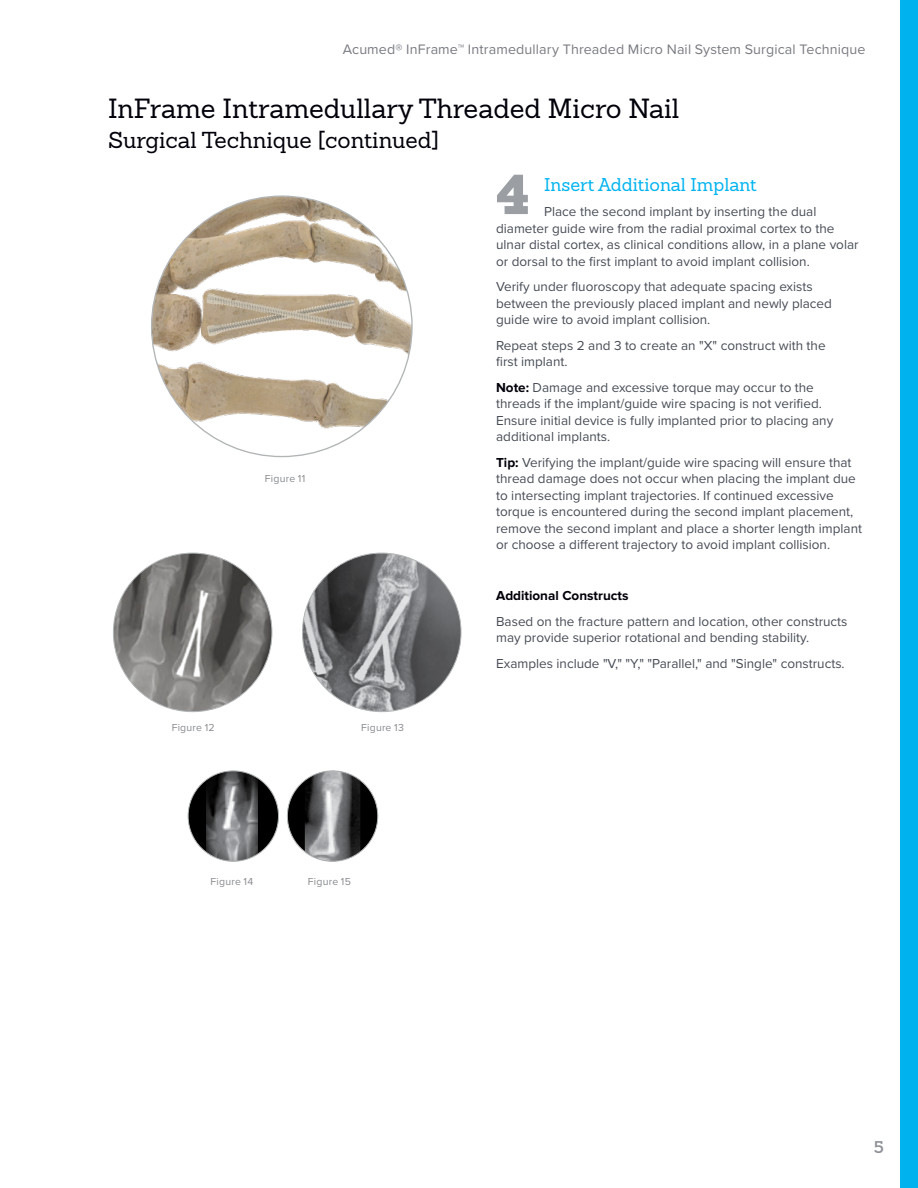
<style>
.page{position:relative;width:918px;height:1188px;background:#fff}
.page>*{position:absolute;margin:0;border:0;box-sizing:border-box;transform-origin:0 0}
.t1{font:900 54.75px "Sanchez Slab";color:#9b9ea2}
.t2{font:27px "Sanchez Slab";color:#00000a}
.t3{font:22.5px "Sanchez Slab";color:#00000a}
.t4{font:18px "Sanchez Slab";color:#00b3ef}
.t5{font:600 16.5px "Sanchez Slab";color:#8e9297}
.t6{font:14.25px "Proxima Nova";letter-spacing:.01em;color:#787b81}
.t7{font:13.5px/16.5px "Proxima Nova";color:#474c55}
.t8{font:700 13.5px "Proxima Nova";color:#00000a}
.t9{font:10.5px "Proxima Nova";letter-spacing:.02em;color:#878a8f}
.s1{font-weight:700;color:#00000a}
</style>
<div class="page">
<img style="left:152px;top:196px;width:260px;height:261px;border-radius:130px">
<img style="left:113px;top:553px;width:159px;height:159px;border-radius:79px">
<div style="left:188px;top:771px;width:91px;height:90px;background:#000;border-radius:50%"></div>
<img style="left:207px;top:771px;width:51px;height:90px">
<img style="left:302px;top:553px;width:159px;height:159px;border-radius:79px">
<div style="left:287px;top:771px;width:91px;height:90px;background:#000;border-radius:50%"></div>
<img style="left:305px;top:771px;width:55px;height:90px">
<div style="left:900px;top:0;width:18px;height:1188px;background:#00b3ef"></div>
<p class="t6" style="left:343px;top:39px;width:524px">Acumed® InFrame™ Intramedullary Threaded Micro Nail System Surgical Technique</p>
<h2 class="t2" style="left:108px;top:91px;width:573px">InFrame Intramedullary Threaded Micro Nail</h2>
<h3 class="t3" style="left:108px;top:125px;width:333px">Surgical Technique [continued]</h3>
<h1 class="t1" style="left:496px;top:155px;width:36px">4</h1>
<h3 class="t4" style="left:544px;top:173px;width:214px">Insert Additional Implant</h3>
<p class="t7" style="left:496px;top:203px;width:364px;text-indent:48px">Place the second implant by inserting the dual diameter guide wire from the radial proximal cortex to the ulnar distal cortex, as clinical conditions allow, in a plane volar or dorsal to the first implant to avoid implant collision.</p>
<p class="t7" style="left:496px;top:278px;width:337px">Verify under fluoroscopy that adequate spacing exists between the previously placed implant and newly placed guide wire to avoid implant collision.</p>
<p class="t7" style="left:496px;top:336px;width:331px">Repeat steps 2 and 3 to create an "X" construct with the first implant.</p>
<p class="t7" style="left:496px;top:378px;width:339px"><span class="s1">Note:</span> Damage and excessive torque may occur to the threads if the implant/guide wire spacing is not verified.<br>Ensure initial device is fully implanted prior to placing any additional implants.</p>
<p class="t7" style="left:496px;top:453px;width:368px"><span class="s1">Tip:</span> Verifying the implant/guide wire spacing will ensure that thread damage does not occur when placing the implant due to intersecting implant trajectories. If continued excessive torque is encountered during the second implant placement, remove the second implant and place a shorter length implant or choose a different trajectory to avoid implant collision.</p>
<p class="t8" style="left:496px;top:588px;width:134px">Additional Constructs</p>
<p class="t7" style="left:496px;top:612px;width:353px">Based on the fracture pattern and location, other constructs may provide superior rotational and bending stability.</p>
<p class="t7" style="left:496px;top:654px;width:350px">Examples include "V," "Y," "Parallel," and "Single" constructs.</p>
<p class="t9" style="left:265px;top:471px;width:42px">Figure 11</p>
<p class="t9" style="left:172px;top:719px;width:44px">Figure 12</p>
<p class="t9" style="left:361px;top:719px;width:44px">Figure 13</p>
<p class="t9" style="left:211px;top:874px;width:44px">Figure 14</p>
<p class="t9" style="left:308px;top:874px;width:45px">Figure 15</p>
<p class="t5" style="left:874px;top:1136px;width:12px">5</p>
</div>
